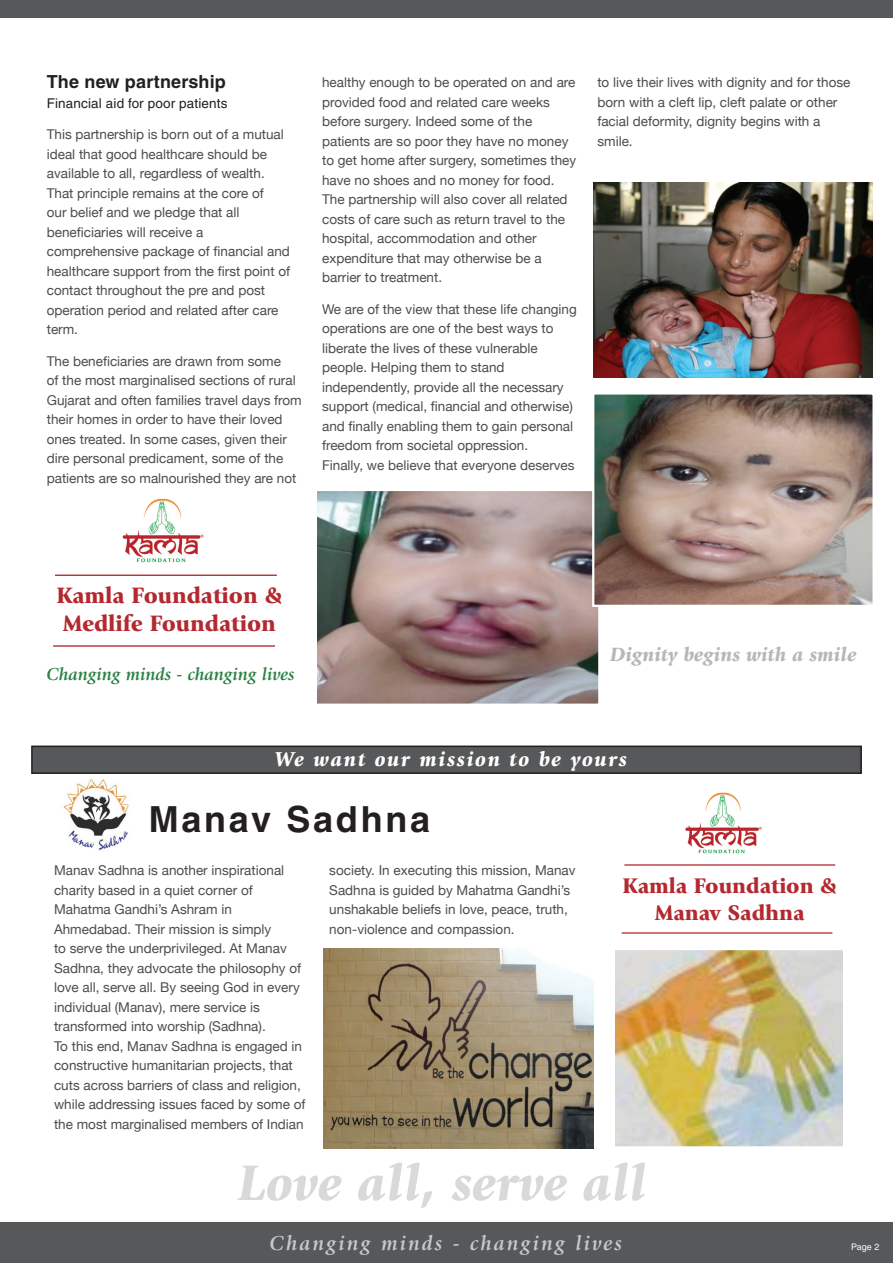
<style>
.page{position:relative;width:893px;height:1263px;background:#fff}
.page>*{position:absolute;margin:0;border:0;box-sizing:border-box;transform-origin:0 0}
.t1{font:italic 900 52.05px "Giovanni";color:#d8d9db}
.t2{font:700 36px "Helvetica";letter-spacing:.075em;color:#231f20}
.t3{font:900 23.25px/27.9px "Giovanni";color:#b4292f}
.t4{font:900 22.05px/26.5px "Giovanni";color:#b4292f;text-align:center}
.t5{font:italic 700 21px "Giovanni";letter-spacing:.1em;color:#c7c8ca}
.t6{font:italic 900 21px "Giovanni";letter-spacing:.075em;color:#fff}
.t7{font:italic 900 20.1px "Giovanni";color:#b6b7bb}
.t8{font:italic 700 18px "Giovanni";color:#2c8245}
.t9{font:700 18px "Helvetica";letter-spacing:.01em;color:#231f20}
.t10{font:13.5px/19.5px "Helvetica Neue";color:#4b4c4d}
.t11{font:13.5px "Helvetica";letter-spacing:.01em;color:#231f20}
.t12{font:9px "Helvetica";color:#fff}
</style>
<div class="page">
<hr style="left:624px;top:864px;width:211px;height:2px;background:#b4292f">
<hr style="left:622px;top:932px;width:210px;height:2px;background:#b4292f">
<img style="left:685px;top:792px;width:77px;height:62px">
<img style="left:63px;top:779px;width:66px;height:71px">
<div style="left:0;top:0;width:893px;height:18px;background:#57585a"></div>
<img style="left:593px;top:183px;width:279px;height:194px">
<img style="left:318px;top:492px;width:279px;height:211px">
<div style="left:315px;top:489px;width:285px;height:217px;border:2px solid #fff"></div>
<img style="left:595px;top:395px;width:277px;height:209px">
<div style="left:592px;top:392px;width:283px;height:215px;border:2px solid #fff"></div>
<img style="left:324px;top:948px;width:269px;height:200px">
<div style="left:0;top:1222px;width:893px;height:41px;background:#57585a"></div>
<hr style="left:55px;top:574px;width:222px;height:2px;background:#b4292f">
<hr style="left:53px;top:645px;width:222px;height:2px;background:#b4292f">
<img style="left:122px;top:498px;width:82px;height:65px">
<div style="left:32px;top:746px;width:829px;height:27px;background:#57585a"></div>
<div style="left:31px;top:745px;width:831px;height:29px;border:2px solid #231f20"></div>
<img style="left:616px;top:951px;width:227px;height:194px">
<div style="left:612px;top:948px;width:237px;height:200px;border:2px solid #fff"></div>
<h3 class="t9" style="left:47px;top:71px;width:181px">The new partnership</h3>
<p class="t11" style="left:47px;top:95px;width:182px">Financial aid for poor patients</p>
<p class="t10" style="left:47px;top:125px;width:245px">This partnership is born out of a mutual ideal that good healthcare should be available to all, regardless of wealth.<br>That principle remains at the core of<br>our belief and we pledge that all beneficiaries will receive a comprehensive package of financial and healthcare support from the first point of contact throughout the pre and post operation period and related after care term.</p>
<p class="t10" style="left:47px;top:351px;width:257px">The beneficiaries are drawn from some<br>of the most marginalised sections of rural Gujarat and often families travel days from their homes in order to have their loved ones treated. In some cases, given their dire personal predicament, some of the patients are so malnourished they are not</p>
<p class="t10" style="left:322px;top:72px;width:256px">healthy enough to be operated on and are provided food and related care weeks before surgery. Indeed some of the patients are so poor they have no money to get home after surgery, sometimes they have no shoes and no money for food.<br>The partnership will also cover all related costs of care such as return travel to the hospital, accommodation and other expenditure that may otherwise be a barrier to treatment.</p>
<p class="t10" style="left:322px;top:299px;width:256px">We are of the view that these life changing operations are one of the best ways to liberate the lives of these vulnerable people. Helping them to stand independently, provide all the necessary support (medical, financial and otherwise) and finally enabling them to gain personal freedom from societal oppression.<br>Finally, we believe that everyone deserves</p>
<p class="t10" style="left:597px;top:72px;width:255px">to live their lives with dignity and for those born with a cleft lip, cleft palate or other facial deformity, dignity begins with a smile.</p>
<h3 class="t3" style="left:57px;top:581px;width:227px">Kamla Foundation &amp;<br>Medlife Foundation</h3>
<h3 class="t8" style="left:46px;top:664px;width:249px">Changing minds - changing lives</h3>
<h3 class="t7" style="left:610px;top:643px;width:248px">Dignity begins with a smile</h3>
<h3 class="t6" style="left:275px;top:747px;width:354px">We want our mission to be yours</h3>
<h2 class="t2" style="left:149px;top:797px;width:283px">Manav Sadhna</h2>
<p class="t10" style="left:54px;top:860px;width:253px">Manav Sadhna is another inspirational charity based in a quiet corner of Mahatma Gandhi’s Ashram in Ahmedabad. Their mission is simply<br>to serve the underprivileged. At Manav Sadhna, they advocate the philosophy of love all, serve all. By seeing God in every individual (Manav), mere service is transformed into worship (Sadhna).<br>To this end, Manav Sadhna is engaged in constructive humanitarian projects, that cuts across barriers of class and religion, while addressing issues faced by some of the most marginalised members of Indian</p>
<p class="t10" style="left:329px;top:860px;width:248px">society. In executing this mission, Manav Sadhna is guided by Mahatma Gandhi’s unshakable beliefs in love, peace, truth, non-violence and compassion.</p>
<h3 class="t4" style="left:623px;top:872px;width:216px">Kamla Foundation &amp;<br>Manav Sadhna</h3>
<h1 class="t1" style="left:238px;top:1153px;width:410px">Love all, serve all</h1>
<h3 class="t5" style="left:270px;top:1231px;width:354px">Changing minds - changing lives</h3>
<p class="t12" style="left:851px;top:1241px;width:30px">Page 2</p>
</div>
